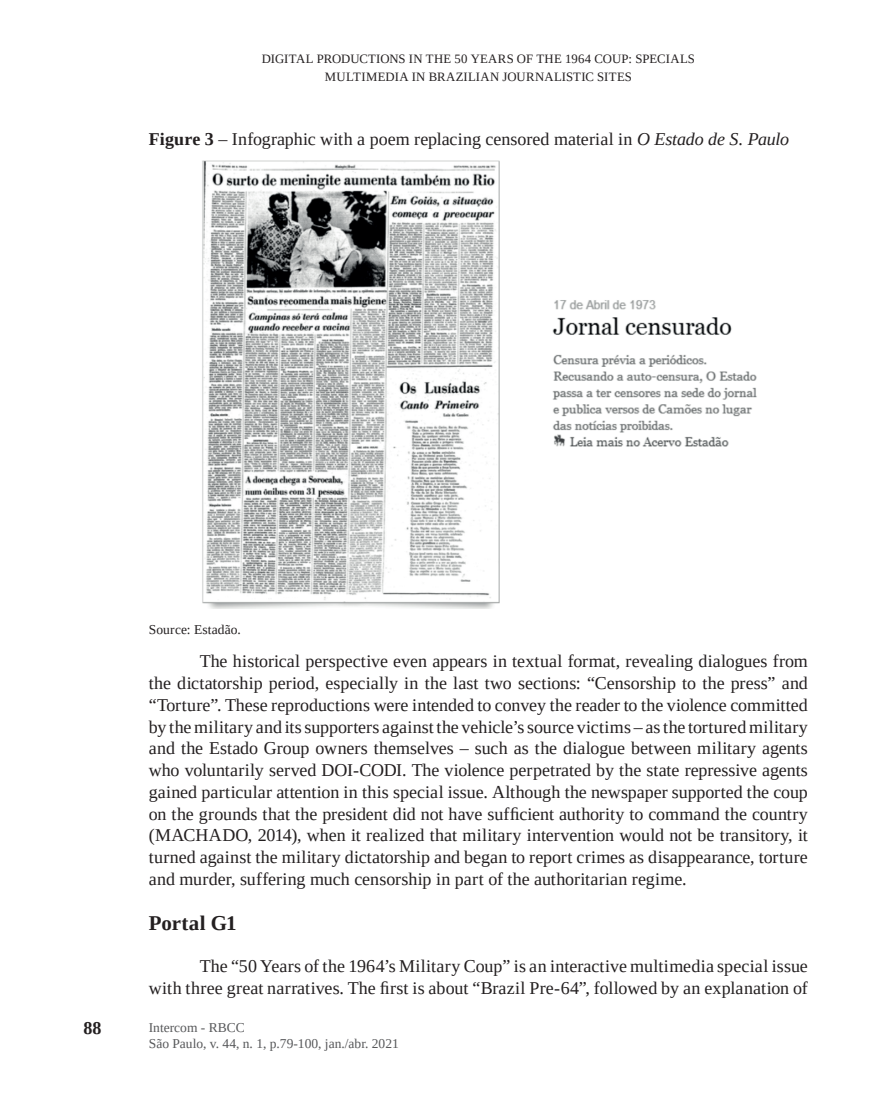
<style>
.page{position:relative;width:893px;height:1106px;background:#fff}
.page>*{position:absolute;margin:0;border:0;box-sizing:border-box;transform-origin:0 0}
.t1{font:700 21px "Liberation Serif";letter-spacing:.005em;color:#231f20}
.t2{font:18px/21.8px "Liberation Serif";letter-spacing:.005em;color:#231f20;text-align:justify}
.t3{font:700 18px "Liberation Serif";color:#231f20}
.t4{font:13.5px/16.2px "Liberation Serif";color:#57585a}
.t5{font:13.5px "Liberation Serif";letter-spacing:.005em;color:#231f20}
.t6{font:12.75px/18px "Liberation Serif";letter-spacing:.015em;color:#231f20;text-align:center}
.s1{font-weight:700}
.s2{font-style:italic}
</style>
<div class="page">
<img style="left:202px;top:160px;width:555px;height:449px">
<p class="t6" style="left:262px;top:49px;width:435px">DIGITAL PRODUCTIONS IN THE 50 YEARS OF THE 1964 COUP: SPECIALS<br>MULTIMEDIA IN BRAZILIAN JOURNALISTIC SITES</p>
<p class="t2" style="left:149px;top:128px;width:642px"><span class="s1">Figure 3</span> – Infographic with a poem replacing censored material in <span class="s2">O Estado de S. Paulo</span></p>
<p class="t3" style="left:84px;top:1016px;width:19px">88</p>
<p class="t5" style="left:149px;top:620px;width:94px">Source: Estadão.</p>
<p class="t2" style="left:149px;top:650px;width:661px;text-indent:51px">The historical perspective even appears in textual format, revealing dialogues from the dictatorship period, especially in the last two sections: “Censorship to the press” and “Torture”. These reproductions were intended to convey the reader to the violence committed by the military and its supporters against the vehicle’s source victims – as the tortured military and the Estado Group owners themselves – such as the dialogue between military agents who voluntarily served DOI-CODI. The violence perpetrated by the state repressive agents gained particular attention in this special issue. Although the newspaper supported the coup on the grounds that the president did not have sufficient authority to command the country (MACHADO, 2014), when it realized that military intervention would not be transitory, it turned against the military dictatorship and began to report crimes as disappearance, torture and murder, suffering much censorship in part of the authoritarian regime.</p>
<p class="t1" style="left:149px;top:909px;width:89px">Portal G1</p>
<p class="t2" style="left:149px;top:955px;width:661px;text-align:right">The “50 Years of the 1964’s Military Coup” is an interactive multimedia special issue<br>with three great narratives. The first is about “Brazil Pre-64”, followed by an explanation of</p>
<p class="t4" style="left:149px;top:1018px;width:251px">Intercom - RBCC<br>São Paulo, v. 44, n. 1, p.79-100, jan./abr. 2021</p>
</div>
